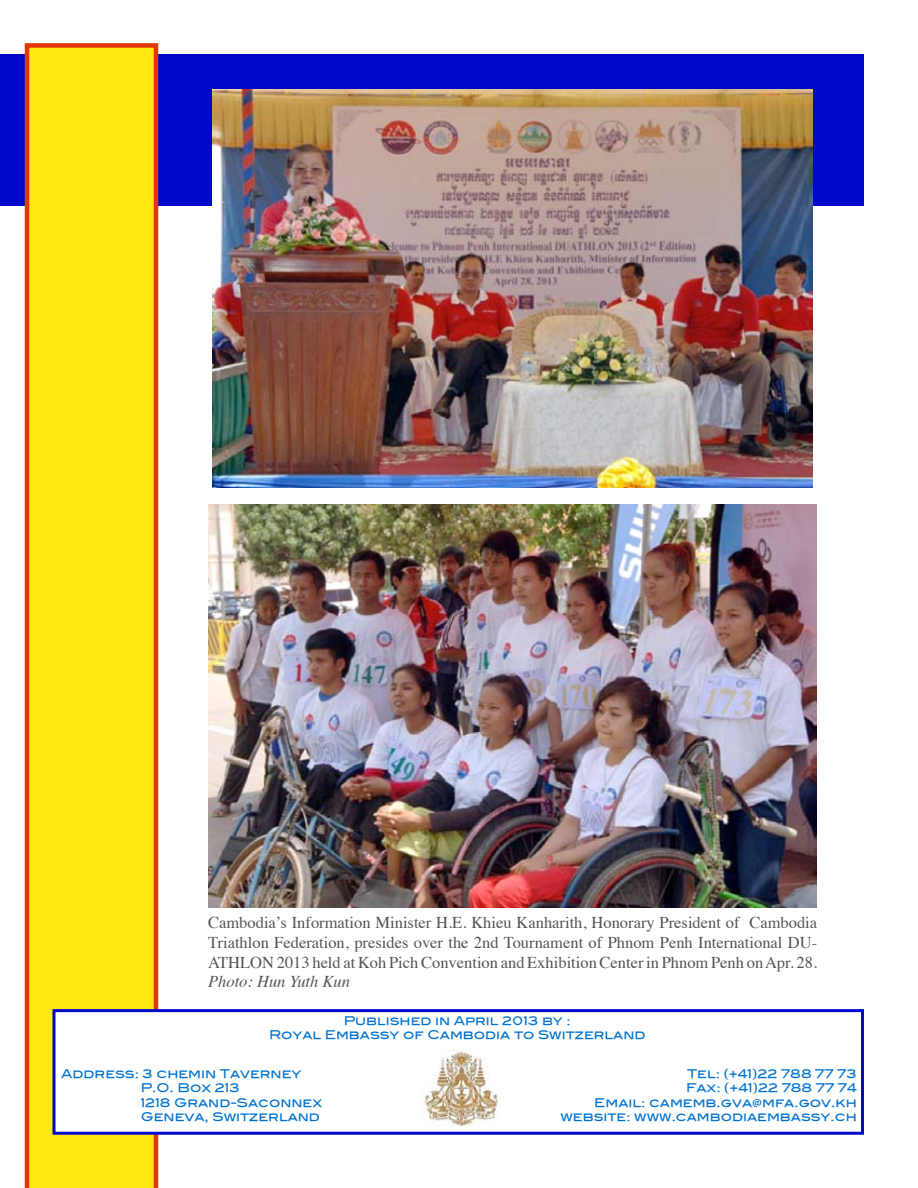
<style>
.page{position:relative;width:918px;height:1188px;background:#fff}
.page>*{position:absolute;margin:0;border:0;box-sizing:border-box;transform-origin:0 0}
.t1{font:16.5px/19.8px "Times";color:#555557;text-align:justify}
.t2{font:italic 16.5px "Times";color:#555557}
.t3{font:12px/14.4px "Blair Md ITCTT Medium";color:#0073d0}
</style>
<div class="page">
<div style="left:1px;top:54px;width:863px;height:152px;background:#0008cc"></div>
<svg style="left:25px;top:43px;width:133px;height:1145px;background:#fcdc0f"></svg>
<div style="left:52px;top:1009px;width:812px;height:126px;background:#fff;border:3px solid #0008cc"></div>
<img style="left:420px;top:1049px;width:81px;height:78px">
<img style="left:212px;top:89px;width:601px;height:398px">
<img style="left:208px;top:504px;width:608px;height:403px">
<p class="t1" style="left:208px;top:911px;width:611px">Cambodia’s Information Minister H.E. Khieu Kanharith, Honorary President of Cambodia Triathlon Federation, presides over the 2nd Tournament of Phnom Penh International DU-ATHLON 2013 held at Koh Pich Convention and Exhibition Center in Phnom Penh on Apr. 28.</p>
<p class="t2" style="left:208px;top:967px;width:143px">Photo: Hun Yuth Kun</p>
<p class="t3" style="left:269px;top:1012px;width:378px;text-align:center">Published in April 2013 by :<br>Royal Embassy of Cambodia to Switzerland</p>
<p class="t3" style="left:141px;top:1065px;width:183px;text-indent:-80px">Address: 3 chemin Taverney<br>P.O. Box 213<br>1218 Grand-Saconnex<br>Geneva, Switzerland</p>
<p class="t3" style="left:561px;top:1065px;width:298px;text-align:right">Tel: (+41)22 788 77 73<br>Fax: (+41)22 788 77 74<br>Email: camemb.gva@mfa.gov.kh website: www.cambodiaembassy.ch</p>
</div>
